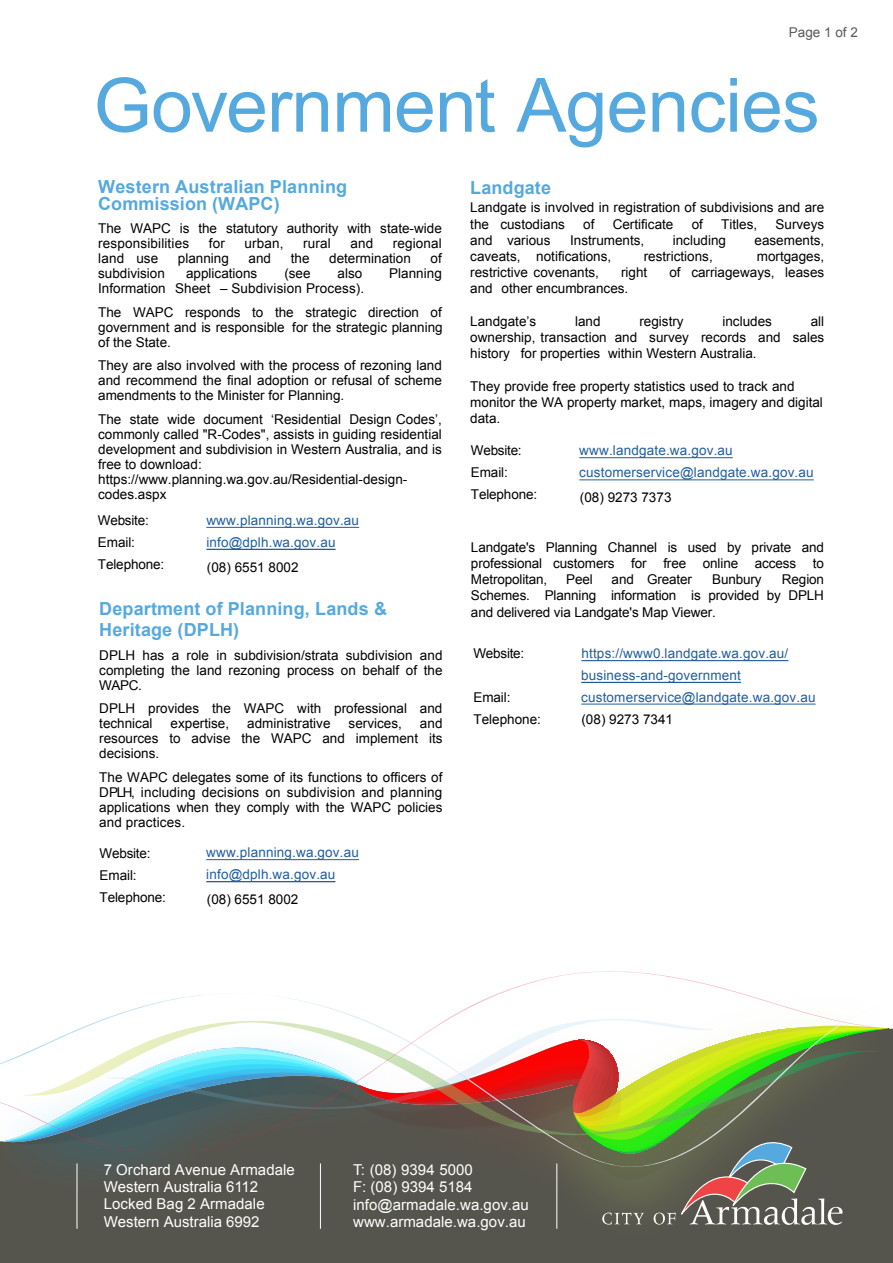
<style>
.page{position:relative;width:893px;height:1263px;background:#fff}
.page>*{position:absolute;margin:0;border:0;box-sizing:border-box;transform-origin:0 0}
.t1{font:75px "Arial";letter-spacing:-.01em;color:#55a9de}
.t2{font:700 18px/16.5px "Arial";letter-spacing:.01em;color:#55a9de}
.t3{font:700 18px "Arial";letter-spacing:.005em;color:#55a9dd}
.t4{font:15px/17.2px "Arial";letter-spacing:.005em;color:#fff}
.t5{font:13.5px/15px "Arial";color:#000}
.t6{font:13.5px/15px "Arial";color:#000;text-align:justify}
.t7{font:13.5px/22px "Arial";letter-spacing:.01em;color:#215e9e}
.t8{font:13.5px/21.8px "Arial";letter-spacing:.01em;color:#215e9e}
.t9{font:13.5px "Arial";color:#58595b}
.t10{font:13.5px "Arial";letter-spacing:-.02em;color:#000}
.s1{font-style:inherit}
</style>
<div class="page">
<div style="left:0;top:1233px;width:893px;height:26px;background:#56554d"></div>
<div style="left:0;top:1167px;width:893px;height:66px;background:#56554d"></div>
<svg style="left:0;top:971px;width:893px;height:182px"></svg>
<svg style="left:3px;top:1025px;width:885px;height:200px"></svg>
<hr style="left:556px;top:1163px;width:1px;height:66px;background:#fff">
<hr style="left:320px;top:1163px;width:1px;height:66px;background:#fff">
<hr style="left:77px;top:1163px;width:1px;height:66px;background:#fff">
<hr style="left:579px;top:479px;width:235px;height:1px;background:#215e9e">
<hr style="left:579px;top:457px;width:154px;height:1px;background:#215e9e">
<hr style="left:581px;top:704px;width:235px;height:1px;background:#215e9e">
<hr style="left:581px;top:682px;width:160px;height:1px;background:#215e9e">
<hr style="left:581px;top:660px;width:207px;height:1px;background:#215e9e">
<hr style="left:206px;top:549px;width:130px;height:1px;background:#215e9e">
<hr style="left:206px;top:527px;width:153px;height:1px;background:#215e9e">
<hr style="left:206px;top:881px;width:129px;height:1px;background:#215e9e">
<hr style="left:206px;top:859px;width:153px;height:1px;background:#215e9e">
<p class="t9" style="left:789px;top:23px;width:71px">Page 1 of 2</p>
<h1 class="t1" style="left:94px;top:56px;width:728px">Government Agencies</h1>
<h2 class="t2" style="left:98px;top:179px;width:251px">Western Australian Planning<br>Commission (WAPC)</h2>
<p class="t5" style="left:98px;top:221px;width:345px">The WAPC is the statutory authority with state-wide responsibilities</p>
<h2 class="t3" style="left:470px;top:176px;width:82px">Landgate</h2>
<p class="t5" style="left:470px;top:200px;width:355px;line-height:16.2px">Landgate is involved in registration of subdivisions and are the custodians</p>
<p class="t5" style="left:583px;top:217px;width:13px">of</p>
<p class="t5" style="left:613px;top:217px;width:62px">Certificate</p>
<p class="t5" style="left:692px;top:217px;width:13px">of</p>
<p class="t5" style="left:721px;top:217px;width:38px">Titles,</p>
<p class="t5" style="left:775px;top:217px;width:50px">Surveys</p>
<p class="t5" style="left:470px;top:233px;width:82px">and various</p>
<p class="t5" style="left:570px;top:233px;width:76px">Instruments,</p>
<p class="t5" style="left:673px;top:233px;width:55px">including</p>
<p class="t5" style="left:754px;top:233px;width:71px">easements,</p>
<p class="t5" style="left:470px;top:249px;width:142px">caveats, notifications,</p>
<p class="t5" style="left:644px;top:249px;width:71px">restrictions,</p>
<p class="t5" style="left:757px;top:249px;width:69px">mortgages,</p>
<p class="t5" style="left:470px;top:265px;width:130px">restrictive covenants,</p>
<p class="t5" style="left:621px;top:265px;width:28px">right</p>
<p class="t5" style="left:669px;top:265px;width:156px">of carriageways, leases</p>
<p class="t5" style="left:470px;top:281px;width:160px">and other encumbrances.</p>
<p class="t5" style="left:470px;top:314px;width:68px">Landgate’s</p>
<p class="t5" style="left:575px;top:314px;width:27px">land</p>
<p class="t5" style="left:639px;top:314px;width:46px">registry</p>
<p class="t5" style="left:722px;top:314px;width:51px">includes</p>
<p class="t5" style="left:209px;top:236px;width:18px">for</p>
<p class="t5" style="left:244px;top:236px;width:41px">urban,</p>
<p class="t5" style="left:303px;top:236px;width:29px">rural</p>
<p class="t5" style="left:350px;top:236px;width:24px">and</p>
<p class="t5" style="left:393px;top:236px;width:51px">regional</p>
<p class="t5" style="left:98px;top:251px;width:62px">land use</p>
<p class="t5" style="left:178px;top:251px;width:53px">planning</p>
<p class="t5" style="left:249px;top:251px;width:24px">and</p>
<p class="t5" style="left:291px;top:251px;width:20px">the</p>
<p class="t5" style="left:329px;top:251px;width:83px">determination</p>
<p class="t5" style="left:431px;top:251px;width:13px">of</p>
<p class="t5" style="left:98px;top:266px;width:68px">subdivision</p>
<p class="t5" style="left:186px;top:266px;width:73px">applications</p>
<p class="t5" style="left:284px;top:266px;width:28px">(see</p>
<p class="t5" style="left:338px;top:266px;width:26px">also</p>
<p class="t5" style="left:389px;top:266px;width:54px">Planning</p>
<p class="t5" style="left:98px;top:277px;width:345px;line-height:23.5px">Information Sheet – Subdivision Process).<br>The WAPC responds to the strategic direction of</p>
<p class="t5" style="left:98px;top:320px;width:346px">government and is responsible for the strategic planning of the State.</p>
<p class="t5" style="left:98px;top:358px;width:345px;text-align:justify">They are also involved with the process of rezoning land and recommend the final adoption or refusal of scheme amendments to the Minister for Planning.</p>
<p class="t5" style="left:98px;top:412px;width:345px">The state wide document ‘Residential Design Codes’,</p>
<p class="t6" style="left:98px;top:427px;width:345px;text-align:left">commonly called "R-Codes", assists in guiding residential development and subdivision in Western Australia, and is free to download: https://www.planning.wa.gov.au/Residential-design&shy;codes.aspx</p>
<p class="t5" style="left:470px;top:313px;width:355px;line-height:16.2px;text-align:justify;text-indent:340px">all ownership, transaction and survey records and sales history for properties within Western Australia.</p>
<p class="t5" style="left:470px;top:378px;width:354px;line-height:16.2px">They provide free property statistics used to track and monitor the WA property market, maps, imagery and digital data.</p>
<p class="t5" style="left:471px;top:440px;width:68px;line-height:22px">Website:<br>Email:<br>Telephone:</p>
<p class="t7" style="left:579px;top:440px;width:236px">www.landgate.wa.gov.au customerservice@landgate.wa.gov.a<span class="s1">u</span></p>
<p class="t5" style="left:580px;top:490px;width:93px">(08) 9273 73<span class="s1">73</span></p>
<p class="t5" style="left:98px;top:509px;width:68px;line-height:22px">Website:<br>Email:<br>Telephone:</p>
<p class="t7" style="left:206px;top:509px;width:154px">www.<span class="s1">planning</span>.wa.gov.au <span class="s1">info</span>@<span class="s1">dplh</span>.wa.gov.a<span class="s1">u</span></p>
<p class="t6" style="left:207px;top:560px;width:93px"><span class="s1">(08)</span> 6551 8002</p>
<h2 class="t2" style="left:99px;top:598px;width:289px;line-height:21.6px">Department of Planning, Lands &amp;<br>Heritage (DPLH)</h2>
<p class="t5" style="left:99px;top:648px;width:345px;text-align:justify">DPLH has a role in subdivision/strata subdivision and completing the land rezoning process on behalf of the WAPC.</p>
<p class="t5" style="left:99px;top:701px;width:345px">DPLH provides the WAPC with professional and technical</p>
<p class="t5" style="left:99px;top:716px;width:345px;text-align:justify;text-indent:321px">and resources to advise the WAPC and implement its decisions.</p>
<p class="t5" style="left:99px;top:770px;width:345px;text-align:justify">The WAPC delegates some of its functions to officers of DPLH, including decisions on subdivision and planning applications when they comply with the WAPC policies and practices.</p>
<p class="t5" style="left:171px;top:716px;width:60px">expertise,</p>
<p class="t5" style="left:247px;top:716px;width:85px">administrative</p>
<p class="t5" style="left:349px;top:716px;width:55px">services,</p>
<p class="t5" style="left:100px;top:843px;width:68px;line-height:22px">Website:<br>Email:<br>Telephone:</p>
<p class="t7" style="left:206px;top:842px;width:154px">www.<span class="s1">planning</span>.wa.gov.au <span class="s1">info</span>@<span class="s1">dplh</span>.wa.gov.a<span class="s1">u</span></p>
<p class="t6" style="left:207px;top:892px;width:93px"><span class="s1">(08)</span> 6551 8002</p>
<p class="t6" style="left:471px;top:539px;width:355px;line-height:16.2px">Landgate's Planning Channel is used by private and professional customers for free online access to Metropolitan,</p>
<p class="t6" style="left:566px;top:572px;width:28px">Peel</p>
<p class="t6" style="left:612px;top:572px;width:82px">and Greater</p>
<p class="t6" style="left:712px;top:572px;width:51px">Bunbury</p>
<p class="t6" style="left:471px;top:571px;width:355px;line-height:16.2px;text-indent:311px">Region Schemes. Planning information is provided by DPLH and delivered via Landgate's Map Viewer.</p>
<p class="t10" style="left:473px;top:645px;width:52px">Website:</p>
<p class="t5" style="left:473px;top:690px;width:39px">Email:</p>
<p class="t8" style="left:581px;top:643px;width:209px">https://www0.landgate.wa.gov.au/ business-and-government</p>
<p class="t7" style="left:581px;top:686px;width:236px">customerservice@landgate.wa.gov.au</p>
<p class="t5" style="left:473px;top:712px;width:69px">Telephone:</p>
<p class="t5" style="left:581px;top:712px;width:93px">(08) 9273 7341</p>
<p class="t4" style="left:104px;top:1161px;width:193px">7 Orchard Avenue Armadale<br>Western Australia 6112<br>Locked Bag 2 Armadale<br>Western Australia 6992</p>
<p class="t4" style="left:353px;top:1161px;width:121px;line-height:16.6px">T: (08) 9394 5000<br>F: (08) 9394 5184</p>
<p class="t4" style="left:353px;top:1196px;width:177px;line-height:16.6px">info@armadale.wa.gov.au www.armadale.wa.gov.au</p>
</div>
